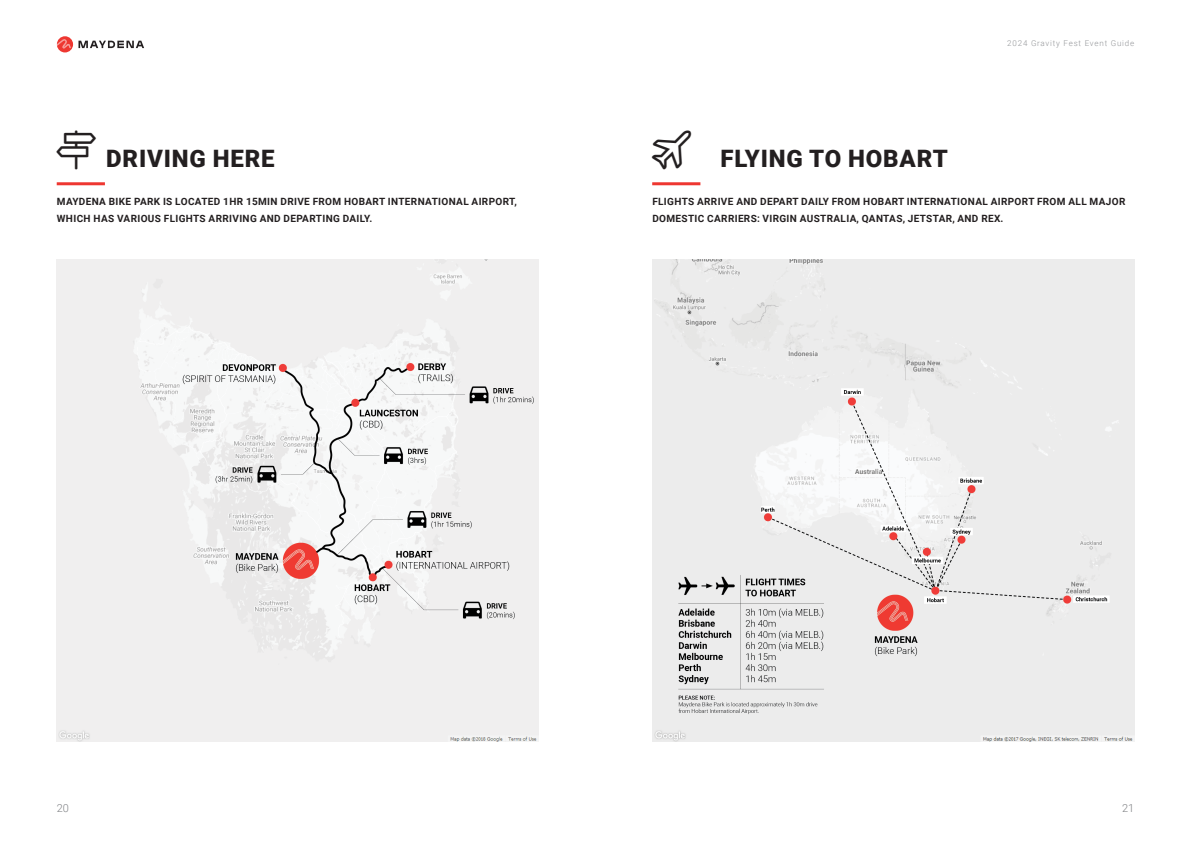
<style>
.page{position:relative;width:1191px;height:842px;background:#fff}
.page>*{position:absolute;margin:0;border:0;box-sizing:border-box;transform-origin:0 0}
.Title_Level_02{font:900 24px "Roboto";letter-spacing:.035em;color:#231f20}
.t1{font:300 11px "Roboto";color:#808285}
.Sub_Level_01{font:700 10px/17px "Roboto";letter-spacing:.035em;color:#231f20}
.t2{font:300 8px "Roboto";letter-spacing:.1em;color:#939598}
</style>
<div class="page">
<hr style="left:652px;top:182px;width:48px;height:3px;background:#ee3731">
<hr style="left:57px;top:182px;width:48px;height:3px;background:#ee3731">
<svg style="left:57px;top:36px;width:87px;height:16px"></svg>
<img style="left:652px;top:259px;width:482px;height:482px">
<img style="left:57px;top:259px;width:482px;height:482px">
<p class="Title_Level_02" style="left:106px;top:142px;width:170px">DRIVING HERE</p>
<p class="Sub_Level_01" style="left:57px;top:193px;width:461px">MAYDENA BIKE PARK IS LOCATED 1HR 15MIN DRIVE FROM HOBART INTERNATIONAL AIRPORT,<br>WHICH HAS VARIOUS FLIGHTS ARRIVING AND DEPARTING DAILY.</p>
<p class="t2" style="left:1007px;top:37px;width:128px">2024 Gravity Fest Event Guide</p>
<p class="Title_Level_02" style="left:720px;top:142px;width:229px">FLYING TO HOBART</p>
<p class="Sub_Level_01" style="left:652px;top:193px;width:474px">FLIGHTS ARRIVE AND DEPART DAILY FROM HOBART INTERNATIONAL AIRPORT FROM ALL MAJOR<br>DOMESTIC CARRIERS: VIRGIN AUSTRALIA, QANTAS, JETSTAR, AND REX.</p>
<p class="t1" style="left:57px;top:801px;width:14px">20</p>
<p class="t1" style="left:1122px;top:801px;width:14px">21</p>
</div>
